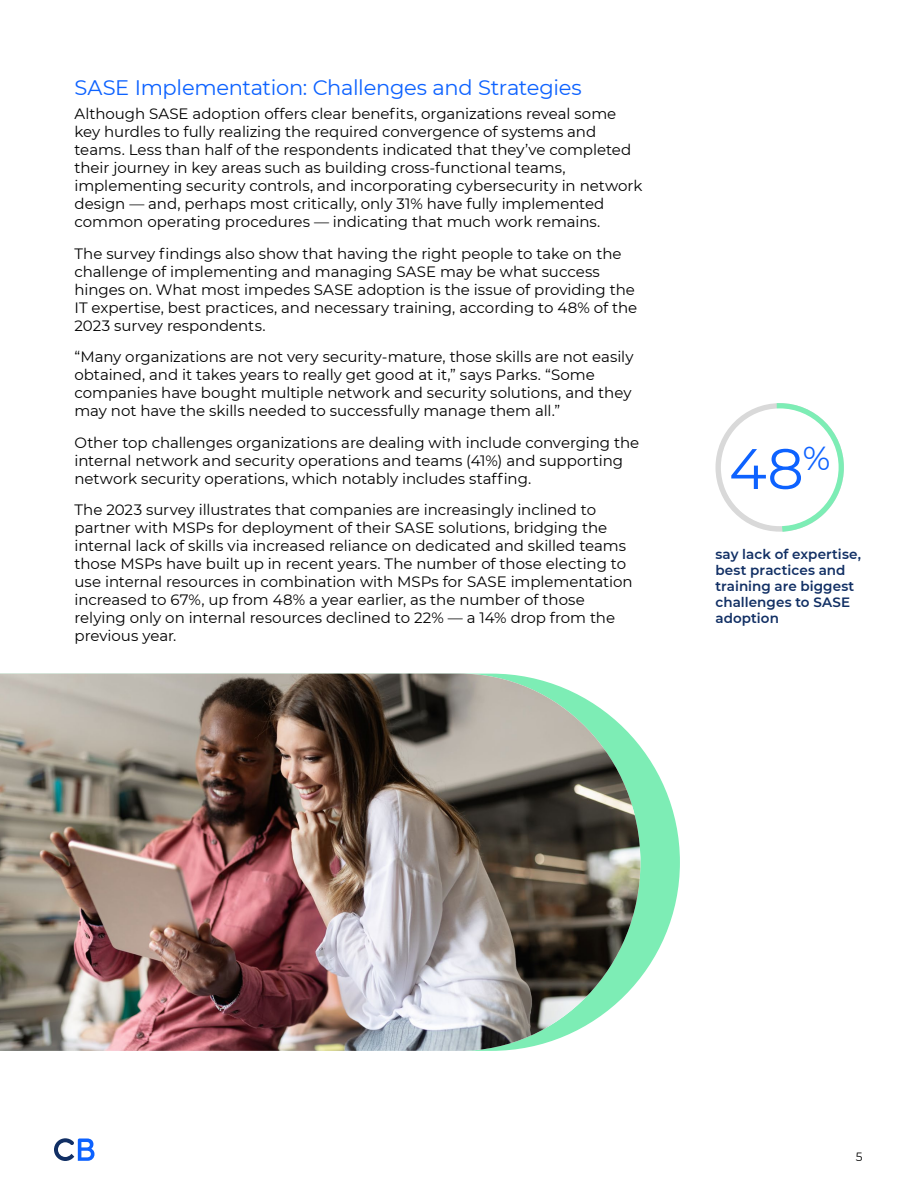
<style>
.page{position:relative;width:918px;height:1188px;background:#fff}
.page>*{position:absolute;margin:0;border:0;box-sizing:border-box;transform-origin:0 0}
.t1{font:57px "Montserrat";color:#0d62ff}
.t2{font:21px "Montserrat";letter-spacing:-.015em;color:#0d62ff}
.t3{font:15px/18px "Montserrat";letter-spacing:-.005em;color:#000}
.t4{font:600 13.5px/16.2px "Montserrat";letter-spacing:.005em;color:#112f64}
.t5{font:12px "Montserrat";color:#000}
</style>
<div class="page">
<svg style="left:54px;top:1138px;width:40px;height:23px"></svg>
<svg style="left:640px;top:746px;width:40px;height:232px;fill:#7dedb5"></svg>
<img style="left:0;top:674px;width:640px;height:377px">
<div style="left:716px;top:403px;width:128px;height:129px;border:6px solid #d9d9d9;border-radius:50%"></div>
<svg style="left:773px;top:403px;width:71px;height:129px"></svg>
<div style="left:721px;top:408px;width:118px;height:118px;background:#fff;border-radius:50%"></div>
<p class="t2" style="left:75px;top:73px;width:509px">SASE Implementation: Challenges and Strategies</p>
<p class="t3" style="left:75px;top:104px;width:569px">Although SASE adoption offers clear benefits, organizations reveal some key hurdles to fully realizing the required convergence of systems and teams. Less than half of the respondents indicated that they’ve completed their journey in key areas such as building cross-functional teams, implementing security controls, and incorporating cybersecurity in network design — and, perhaps most critically, only 31% have fully implemented common operating procedures — indicating that much work remains.</p>
<p class="t3" style="left:75px;top:244px;width:564px">The survey findings also show that having the right people to take on the challenge of implementing and managing SASE may be what success hinges on. What most impedes SASE adoption is the issue of providing the IT expertise, best practices, and necessary training, according to 48% of the 2023 survey respondents.</p>
<p class="t3" style="left:75px;top:347px;width:560px">“Many organizations are not very security-mature, those skills are not easily obtained, and it takes years to really get good at it,” says Parks. “Some companies have bought multiple network and security solutions, and they may not have the skills needed to successfully manage them all.”</p>
<p class="t3" style="left:75px;top:433px;width:566px">Other top challenges organizations are dealing with include converging the internal network and security operations and teams (41%) and supporting network security operations, which notably includes staffing.</p>
<p class="t3" style="left:75px;top:500px;width:560px">The 2023 survey illustrates that companies are increasingly inclined to partner with MSPs for deployment of their SASE solutions, bridging the internal lack of skills via increased reliance on dedicated and skilled teams those MSPs have built up in recent years. The number of those electing to use internal resources in combination with MSPs for SASE implementation increased to 67%, up from 48% a year earlier, as the number of those relying only on internal resources declined to 22% — a 14% drop from the previous year.</p>
<p class="t1" style="left:729px;top:430px;width:103px">48<sup>%</sup></p>
<p class="t4" style="left:716px;top:545px;width:147px">say lack of expertise, best practices and training are biggest challenges to SASE adoption</p>
<p class="t5" style="left:856px;top:1148px;width:8px">5</p>
</div>
